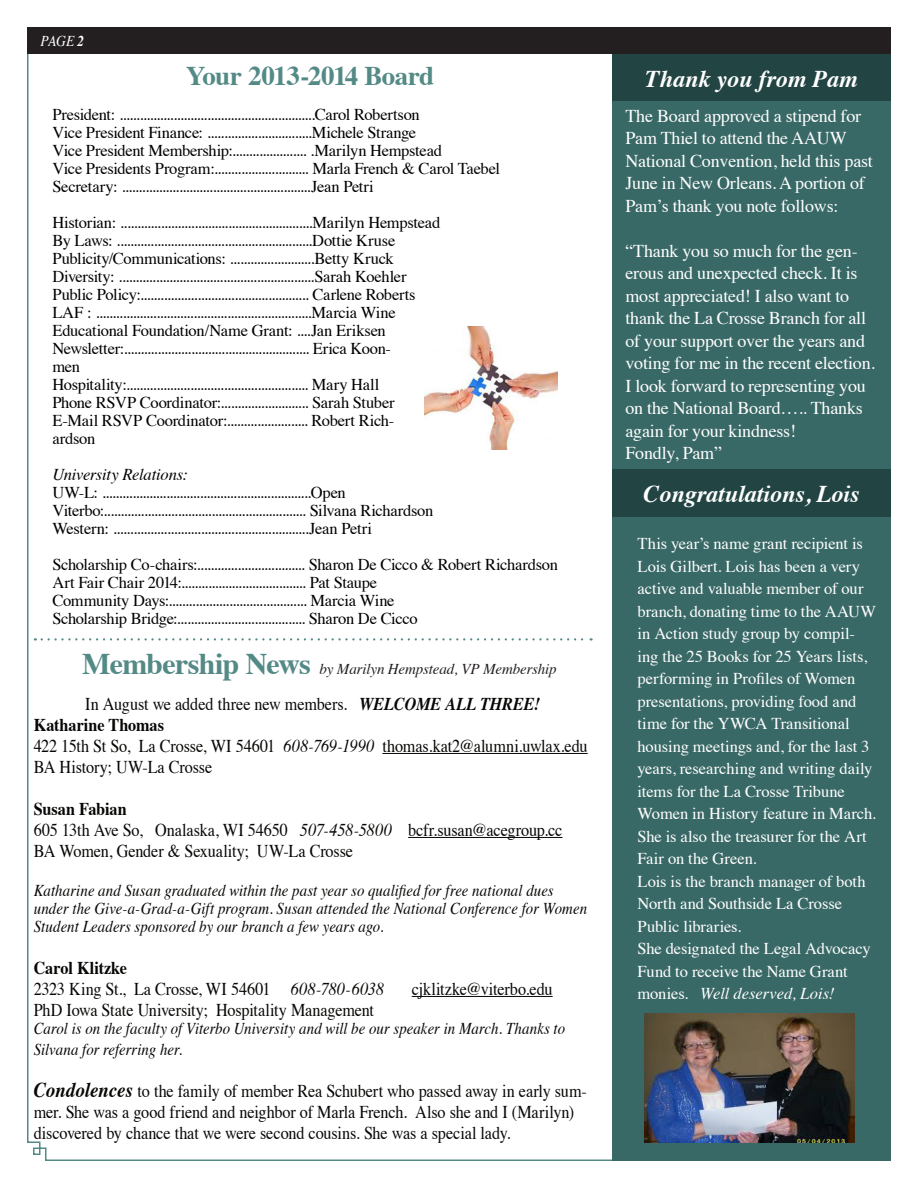
<style>
.page{position:relative;width:918px;height:1188px;background:#fff}
.page>*{position:absolute;margin:0;border:0;box-sizing:border-box;transform-origin:0 0}
.t1{font:700 27px "Times";letter-spacing:-.025em;color:#548a86}
.t2{font:italic 700 24px "Times";color:#fff}
.t3{font:18px/21px "Times";letter-spacing:-.01em;color:#080705;scale:.9 1}
.t4{font:18px/22.5px "Times";letter-spacing:-.01em;color:#fff}
.t5{font:700 18px "Times";letter-spacing:-.005em;color:#080705;scale:.9 1}
.t6{font:16.5px/18px "Times";letter-spacing:-.02em;color:#000}
.t7{font:16.5px/22.5px "Times";letter-spacing:-.005em;color:#fff}
.t8{font:italic 16.5px/18px "Times";color:#080705;scale:.9 1}
.t9{font:italic 16.5px "Times";letter-spacing:-.015em;color:#000}
.t10{font:italic 15px "Times";letter-spacing:-.01em;color:#231f20}
.t11{font:italic 15px "Times";color:#fff;scale:.9 1}
.s1{font-weight:700}
.s2{font-weight:700;font-style:normal;font-size:30px;color:#548a86}
.s3{font-weight:700;font-style:italic}
.s4{font-style:italic}
.s5{font-weight:700;font-style:italic;font-size:21px}
</style>
<div class="page">
<div style="left:612px;top:54px;width:279px;height:48px;background:#224543"></div>
<img style="left:425px;top:326px;width:133px;height:123px">
<div style="left:27px;top:27px;width:864px;height:27px;background:#231f20"></div>
<div style="left:612px;top:102px;width:279px;height:1059px;background:#396966"></div>
<hr style="left:382px;top:753px;width:206px;height:1px;background:#080705">
<hr style="left:408px;top:837px;width:155px;height:1px;background:#080705">
<hr style="left:412px;top:996px;width:141px;height:1px;background:#080705">
<svg style="left:42px;top:638px;width:550px;height:3px"></svg>
<div style="left:612px;top:469px;width:279px;height:48px;background:#224543"></div>
<img style="left:644px;top:1013px;width:210px;height:129px">
<p class="t11" style="left:40px;top:28px;width:50px">PAGE <span class="s1">2</span></p>
<p class="t1" style="left:186px;top:51px;width:250px">Your 2013-2014 Board</p>
<p class="t6" style="left:52px;top:104px;width:369px">President: ..........................................................Carol Robertson</p>
<p class="t6" style="left:52px;top:122px;width:365px">Vice President Finance: ...............................Michele Strange</p>
<p class="t6" style="left:52px;top:140px;width:391px">Vice President Membership:...................... .Marilyn Hempstead</p>
<p class="t6" style="left:52px;top:158px;width:449px">Vice Presidents Program:............................ Marla French &amp; Carol Taebel</p>
<p class="t6" style="left:52px;top:176px;width:323px">Secretary: ........................................................Jean Petri</p>
<p class="t6" style="left:52px;top:212px;width:389px">Historian: .........................................................Marilyn Hempstead</p>
<p class="t6" style="left:52px;top:230px;width:345px">By Laws: ..........................................................Dottie Kruse</p>
<p class="t6" style="left:52px;top:248px;width:343px">Publicity/Communications: .........................Betty Kruck</p>
<p class="t6" style="left:52px;top:266px;width:356px">Diversity: ..........................................................Sarah Koehler</p>
<p class="t6" style="left:52px;top:284px;width:365px">Public Policy:.................................................. Carlene Roberts</p>
<p class="t6" style="left:52px;top:302px;width:345px">LAF : ................................................................Marcia Wine</p>
<p class="t6" style="left:52px;top:320px;width:335px">Educational Foundation/Name Grant: ....Jan Eriksen</p>
<p class="t6" style="left:52px;top:338px;width:340px">Newsletter:....................................................... Erica Koon&shy;men</p>
<p class="t6" style="left:52px;top:374px;width:328px">Hospitality:...................................................... Mary Hall</p>
<p class="t6" style="left:52px;top:392px;width:344px">Phone RSVP Coordinator:.......................... Sarah Stuber</p>
<p class="t6" style="left:52px;top:410px;width:343px">E-Mail RSVP Coordinator:........................ Robert Rich&shy;ardson</p>
<p class="t9" style="left:52px;top:460px;width:137px">University Relations:</p>
<p class="t6" style="left:52px;top:482px;width:295px">UW-L: ..............................................................Open</p>
<p class="t6" style="left:52px;top:500px;width:382px">Viterbo:............................................................ Silvana Richardson</p>
<p class="t6" style="left:52px;top:518px;width:321px">Western: ..........................................................Jean Petri</p>
<p class="t6" style="left:52px;top:554px;width:507px">Scholarship Co-chairs:................................ Sharon De Cicco &amp; Robert Richardson</p>
<p class="t6" style="left:52px;top:572px;width:326px">Art Fair Chair 2014:..................................... Pat Staupe</p>
<p class="t6" style="left:52px;top:590px;width:344px">Community Days:......................................... Marcia Wine</p>
<p class="t6" style="left:52px;top:608px;width:367px">Scholarship Bridge:...................................... Sharon De Cicco</p>
<p class="t10" style="left:82px;top:656px;width:476px"><span class="s2">Membership News</span> by Marilyn Hempstead, VP Membership</p>
<p class="t3" style="left:85px;top:692px;width:507px">In August we added three new members. <span class="s3">WELCOME ALL THREE!</span></p>
<p class="t5" style="left:34px;top:708px;width:146px">Katharine Thomas</p>
<p class="t3" style="left:34px;top:734px;width:617px">422 15th St So, La Crosse, WI 54601 <span class="s4">608-769-1990</span> thomas.kat2@alumni.uwlax.edu</p>
<p class="t3" style="left:34px;top:755px;width:200px">BA History; UW-La Crosse</p>
<p class="t5" style="left:34px;top:792px;width:105px">Susan Fabian</p>
<p class="t3" style="left:34px;top:818px;width:589px">605 13th Ave So, Onalaska, WI 54650 <span class="s4">507-458-5800</span> bcfr.susan@acegroup.cc</p>
<p class="t3" style="left:34px;top:839px;width:356px">BA Women, Gender &amp; Sexuality; UW-La Crosse</p>
<p class="t8" style="left:34px;top:881px;width:616px">Katharine and Susan graduated within the past year so qualified for free national dues under the Give-a-Grad-a-Gift program. Susan attended the National Conference for Women<br>Student Leaders sponsored by our branch a few years ago.</p>
<p class="t5" style="left:34px;top:951px;width:105px">Carol Klitzke</p>
<p class="t3" style="left:34px;top:977px;width:391px">2323 King St., La Crosse, WI 54601 <span class="s4">608-780-6038</span></p>
<p class="t3" style="left:412px;top:977px;width:158px">cjklitzke@viterbo.edu</p>
<p class="t3" style="left:34px;top:998px;width:380px">PhD Iowa State University; Hospitality Management</p>
<p class="t8" style="left:34px;top:1017px;width:592px;line-height:21px">Carol is on the faculty of Viterbo University and will be our speaker in March. Thanks to<br>Silvana for referring her.</p>
<p class="t3" style="left:34px;top:1079px;width:616px"><span class="s5">Condolences</span> to the family of member Rea Schubert who passed away in early sum&shy;mer. She was a good friend and neighbor of Marla French. Also she and I (Marilyn) discovered by chance that we were second cousins. She was a special lady.</p>
<p class="t2" style="left:645px;top:56px;width:214px">Thank you from Pam</p>
<p class="t4" style="left:626px;top:103px;width:249px">The Board approved a stipend for<br>Pam Thiel to attend the AAUW<br>National Convention, held this past<br>June in New Orleans. A portion of<br>Pam’s thank you note follows:</p>
<p class="t4" style="left:626px;top:238px;width:251px">“Thank you so much for the gen&shy;erous and unexpected check. It is most appreciated! I also want to thank the La Crosse Branch for all of your support over the years and voting for me in the recent election.<br>I look forward to representing you on the National Board….. Thanks again for your kindness!</p>
<p class="t4" style="left:626px;top:440px;width:98px">Fondly, Pam”</p>
<p class="t2" style="left:643px;top:471px;width:218px">Congratulations, Lois</p>
<p class="t7" style="left:638px;top:531px;width:240px">This year’s name grant recipient is<br>Lois Gilbert. Lois has been a very active and valuable member of our branch, donating time to the AAUW in Action study group by compil&shy;ing the 25 Books for 25 Years lists, performing in Profiles of Women presentations, providing food and time for the YWCA Transitional housing meetings and, for the last 3 years, researching and writing daily items for the La Crosse Tribune<br>Women in History feature in March.<br>She is also the treasurer for the Art<br>Fair on the Green.</p>
<p class="t7" style="left:638px;top:868px;width:230px">Lois is the branch manager of both<br>North and Southside La Crosse<br>Public libraries.</p>
<p class="t7" style="left:638px;top:936px;width:235px">She designated the Legal Advocacy<br>Fund to receive the Name Grant monies. <span class="s4">Well deserved, Lois!</span></p>
</div>
